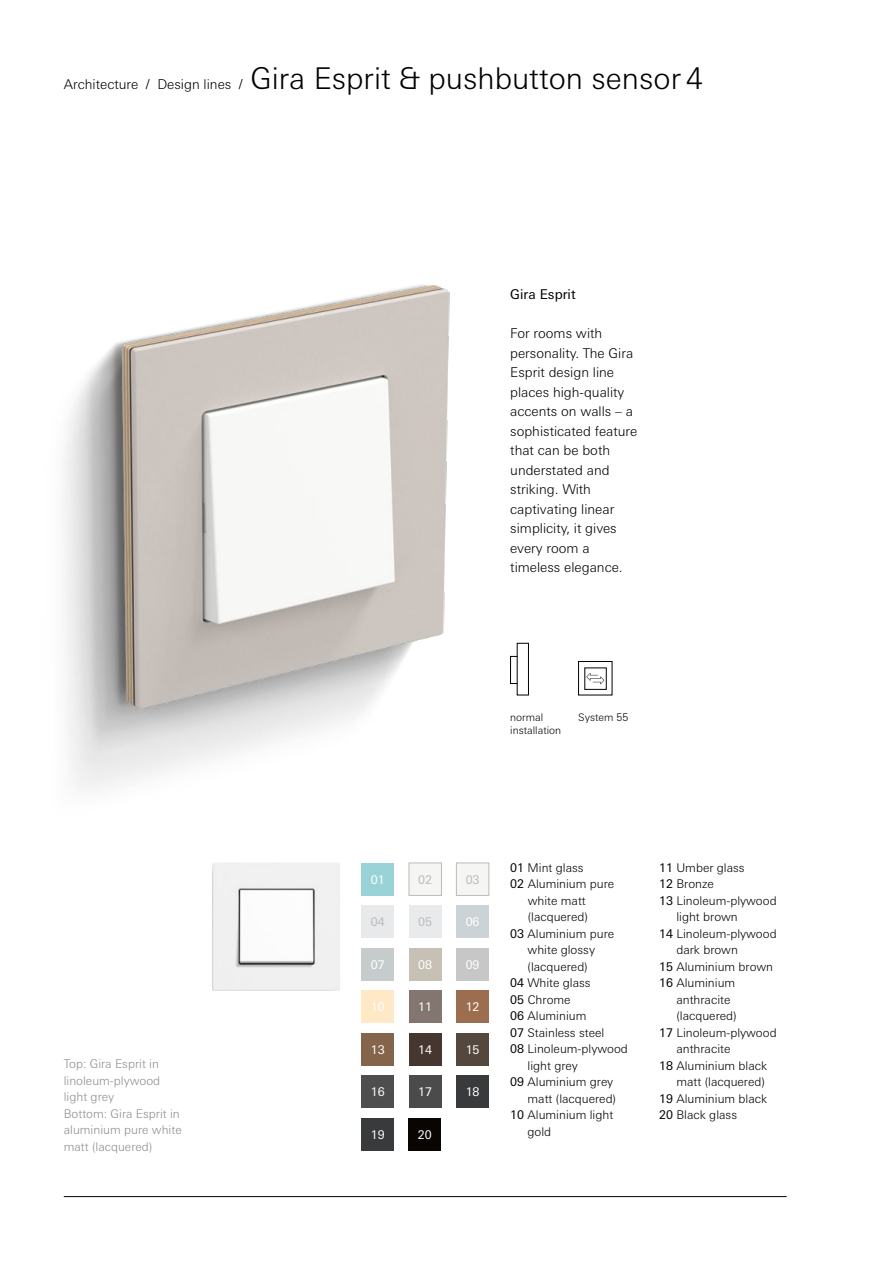
<style>
.page{position:relative;width:893px;height:1263px;background:#fff}
.page>*{position:absolute;margin:0;border:0;box-sizing:border-box;transform-origin:0 0}
.t1{font:300 30px "Univers Next W1 G";color:#000}
.t2{font:300 13.5px/19.5px "Univers Next W1 G";color:#000}
.t3{font:13.5px "Univers Next W1 G";color:#000}
.t4{font:300 12px "Univers Next W1 G";color:#000}
.t5{font:300 12px/16.5px "Univers Next W1 G";color:#8d8d8c}
.t6{font:12px "Univers Next W1 G";color:#fff}
.t7{font:12px "Univers Next W1 G";color:#bebbba}
.t8{font:300 10.5px "Univers Next W1 G";color:#000}
.s1{font-weight:400}
</style>
<div class="page">
<img style="left:213px;top:863px;width:127px;height:127px">
<img style="left:65px;top:284px;width:530px;height:505px">
<div style="left:409px;top:1033px;width:33px;height:33px;background:#453630"></div>
<div style="left:456px;top:1033px;width:33px;height:33px;background:#54473e"></div>
<div style="left:361px;top:863px;width:33px;height:32px;background:#99d3d8"></div>
<div style="left:361px;top:948px;width:33px;height:33px;background:#c6cbcc"></div>
<div style="left:361px;top:905px;width:33px;height:33px;background:#e8e9eb"></div>
<div style="left:409px;top:990px;width:33px;height:33px;background:#837570"></div>
<div style="left:409px;top:905px;width:33px;height:33px;background:#e8eaec"></div>
<div style="left:456px;top:1075px;width:33px;height:33px;background:#383a3b"></div>
<div style="left:409px;top:1118px;width:32px;height:33px;background:#080502"></div>
<div style="left:361px;top:1118px;width:33px;height:33px;background:#383a3b"></div>
<div style="left:456px;top:990px;width:33px;height:33px;background:#9c6d4e"></div>
<div style="left:361px;top:990px;width:33px;height:33px;background:#fee8c6"></div>
<div style="left:409px;top:1075px;width:33px;height:33px;background:#4b4b4b"></div>
<div style="left:409px;top:863px;width:32px;height:32px;background:#f5f5f3"></div>
<div style="left:409px;top:863px;width:33px;height:32px;border:1px solid #bebbba"></div>
<div style="left:361px;top:1075px;width:33px;height:33px;background:#4e4e4e"></div>
<div style="left:361px;top:1033px;width:33px;height:33px;background:#84644b"></div>
<div style="left:456px;top:905px;width:33px;height:33px;background:#cbd3d6"></div>
<div style="left:409px;top:948px;width:33px;height:33px;background:#c6c0b5"></div>
<div style="left:456px;top:948px;width:33px;height:33px;background:#c8c7c7"></div>
<div style="left:456px;top:863px;width:33px;height:32px;background:#f5f5f3"></div>
<div style="left:456px;top:863px;width:33px;height:32px;border:1px solid #bebbba"></div>
<div style="left:578px;top:661px;width:34px;height:34px;border:1px solid #000"></div>
<svg style="left:586px;top:673px;width:18px;height:11px"></svg>
<div style="left:510px;top:656px;width:8px;height:28px;border:1px solid #000"></div>
<div style="left:517px;top:643px;width:12px;height:52px;border:1px solid #000"></div>
<hr style="left:64px;top:1196px;width:723px;height:1px;background:#000">
<p class="t2" style="left:64px;top:75px;width:181px">Architecture / Design lines /</p>
<h1 class="t1" style="left:250px;top:61px;width:454px">Gira Esprit &amp; pushbutton sensor 4</h1>
<p class="t5" style="left:64px;top:1056px;width:119px">Top: Gira Esprit in linoleum-plywood light grey<br>Bottom: Gira Esprit in aluminium pure white matt (lacquered)</p>
<p class="t3" style="left:510px;top:287px;width:67px">Gira Esprit</p>
<p class="t2" style="left:510px;top:324px;width:129px">For rooms with personality. The Gira<br>Esprit design line places high-quality accents on walls – a sophisticated feature that can be both understated and striking. With captivating linear simplicity, it gives every room a timeless elegance.</p>
<p class="t8" style="left:510px;top:711px;width:35px">normal</p>
<p class="t8" style="left:578px;top:711px;width:51px">System 55</p>
<p class="t8" style="left:510px;top:724px;width:53px">installation</p>
<p class="t6" style="left:371px;top:872px;width:15px">01</p>
<p class="t7" style="left:418px;top:872px;width:15px">02</p>
<p class="t7" style="left:466px;top:872px;width:15px">03</p>
<p class="t7" style="left:371px;top:915px;width:15px">04</p>
<p class="t7" style="left:418px;top:915px;width:15px">05</p>
<p class="t6" style="left:466px;top:915px;width:15px">06</p>
<p class="t6" style="left:371px;top:957px;width:15px">07</p>
<p class="t6" style="left:418px;top:957px;width:15px">08</p>
<p class="t6" style="left:466px;top:957px;width:15px">09</p>
<p class="t6" style="left:371px;top:1000px;width:15px">10</p>
<p class="t6" style="left:466px;top:1000px;width:15px">12</p>
<p class="t6" style="left:418px;top:1000px;width:15px">11</p>
<p class="t6" style="left:371px;top:1043px;width:15px">13</p>
<p class="t6" style="left:371px;top:1085px;width:15px">16</p>
<p class="t6" style="left:418px;top:1043px;width:15px">14</p>
<p class="t6" style="left:466px;top:1043px;width:15px">15</p>
<p class="t6" style="left:418px;top:1085px;width:15px">17</p>
<p class="t6" style="left:466px;top:1085px;width:15px">18</p>
<p class="t6" style="left:371px;top:1128px;width:15px">19</p>
<p class="t6" style="left:418px;top:1128px;width:15px">20</p>
<p class="t4" style="left:510px;top:860px;width:75px"><span class="s1">01</span> Mint glass</p>
<p class="t4" style="left:510px;top:877px;width:106px"><span class="s1">02</span> Aluminium pure</p>
<p class="t4" style="left:528px;top:893px;width:60px">white matt</p>
<p class="t4" style="left:528px;top:910px;width:62px">(lacquered)</p>
<p class="t4" style="left:510px;top:926px;width:105px"><span class="s1">03</span> Aluminium pure</p>
<p class="t4" style="left:528px;top:943px;width:69px">white glossy</p>
<p class="t4" style="left:528px;top:959px;width:62px">(lacquered)</p>
<p class="t4" style="left:510px;top:976px;width:82px"><span class="s1">04</span> White glass</p>
<p class="t4" style="left:510px;top:992px;width:62px"><span class="s1">05</span> Chrome</p>
<p class="t4" style="left:510px;top:1009px;width:78px"><span class="s1">06</span> Aluminium</p>
<p class="t4" style="left:510px;top:1025px;width:96px"><span class="s1">07</span> Stainless steel</p>
<p class="t4" style="left:510px;top:1042px;width:119px"><span class="s1">08</span> Linoleum-plywood</p>
<p class="t4" style="left:528px;top:1058px;width:52px">light grey</p>
<p class="t4" style="left:510px;top:1075px;width:105px"><span class="s1">09</span> Aluminium grey</p>
<p class="t4" style="left:528px;top:1091px;width:90px">matt (lacquered)</p>
<p class="t4" style="left:510px;top:1108px;width:105px"><span class="s1">10</span> Aluminium light</p>
<p class="t4" style="left:528px;top:1124px;width:25px">gold</p>
<p class="t4" style="left:659px;top:860px;width:87px"><span class="s1">11</span> Umber glass</p>
<p class="t4" style="left:659px;top:877px;width:56px"><span class="s1">12</span> Bronze</p>
<p class="t4" style="left:659px;top:893px;width:119px"><span class="s1">13</span> Linoleum-plywood</p>
<p class="t4" style="left:676px;top:910px;width:63px">light brown</p>
<p class="t4" style="left:659px;top:926px;width:119px"><span class="s1">14</span> Linoleum-plywood</p>
<p class="t4" style="left:676px;top:943px;width:63px">dark brown</p>
<p class="t4" style="left:659px;top:959px;width:116px"><span class="s1">15</span> Aluminium brown</p>
<p class="t4" style="left:659px;top:976px;width:78px"><span class="s1">16</span> Aluminium</p>
<p class="t4" style="left:676px;top:992px;width:56px">anthracite</p>
<p class="t4" style="left:676px;top:1009px;width:62px">(lacquered)</p>
<p class="t4" style="left:659px;top:1025px;width:119px"><span class="s1">17</span> Linoleum-plywood</p>
<p class="t4" style="left:676px;top:1042px;width:56px">anthracite</p>
<p class="t4" style="left:659px;top:1058px;width:110px"><span class="s1">18</span> Aluminium black</p>
<p class="t4" style="left:676px;top:1075px;width:90px">matt (lacquered)</p>
<p class="t4" style="left:659px;top:1091px;width:110px"><span class="s1">19</span> Aluminium black</p>
<p class="t4" style="left:659px;top:1108px;width:80px"><span class="s1">20</span> Black glass</p>
</div>
